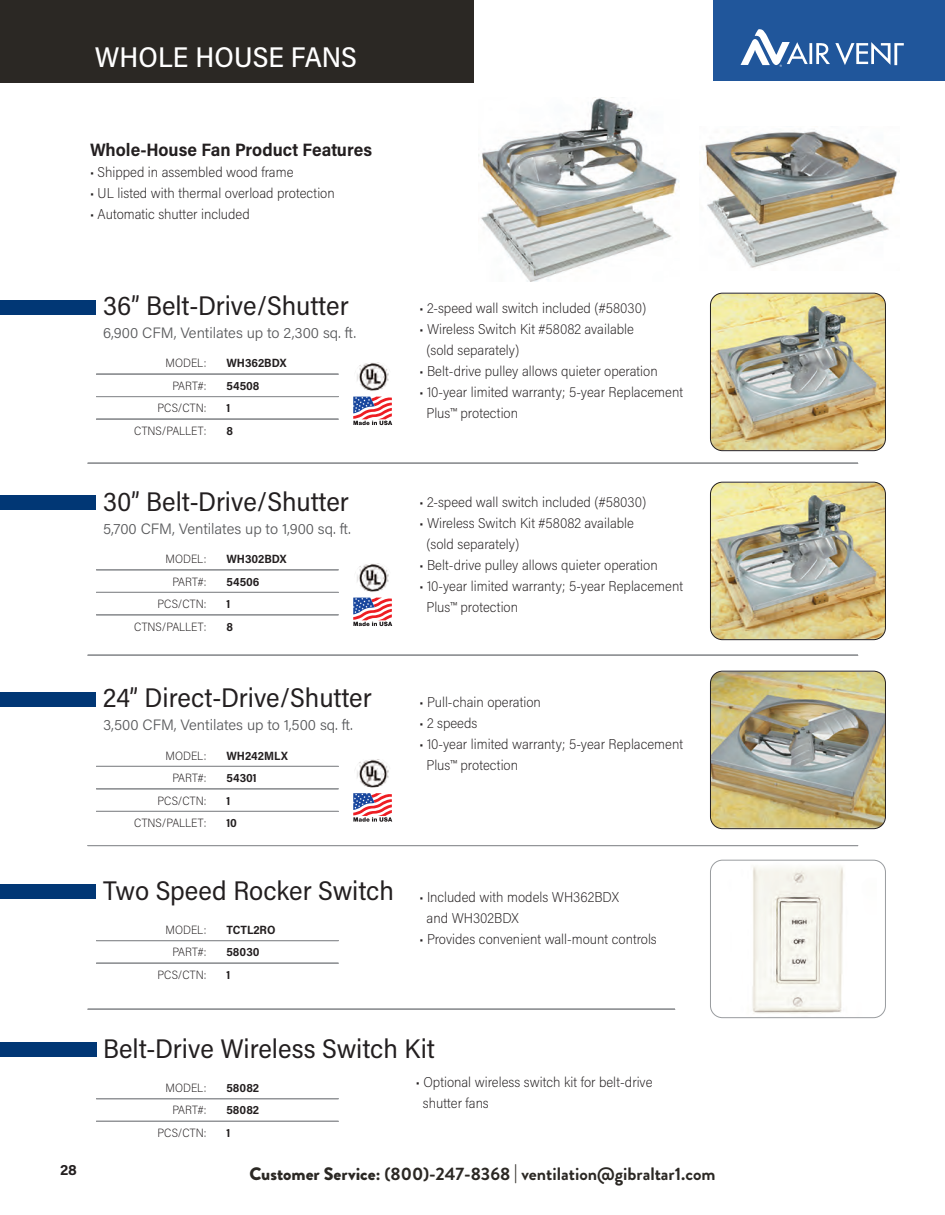
<style>
.page{position:relative;width:945px;height:1215px;background:#fff}
.page>*{position:absolute;margin:0;border:0;box-sizing:border-box;transform-origin:0 0}
.t1{font:500 28.5px "Acumin Pro Semi Cond";color:#fff}
.t2{font:27px "Acumin Pro Semi Cond";color:#231f20}
.t3{font:700 18px "Brandon Grotesque";color:#2b2824}
.t4{font:700 18px "Acumin Pro Semi Cond";color:#231f20}
.t5{font:300 15px "Acumin Pro";color:#57585a}
.Description_GJ{font:700 15px "Acumin Pro";color:#231f20}
.t6{font:200 14.25px "Acumin Pro Semi Cond";color:#231f20}
.t7{font:200 12px "Acumin Pro Semi Cond";letter-spacing:.01em;color:#231f20}
.t8{font:700 12px "Acumin Pro Semi Cond";color:#231f20}
.s1{font-weight:900}
</style>
<div class="page">
<div style="left:714px;top:0;width:231px;height:81px;background:#20569b"></div>
<svg style="left:741px;top:29px;width:163px;height:38px"></svg>
<div style="left:0;top:0;width:473px;height:82px;background:#2b2824"></div>
<img style="left:481px;top:97px;width:198px;height:185px">
<img style="left:705px;top:129px;width:195px;height:139px">
<img style="left:710px;top:294px;width:175px;height:156px">
<div style="left:710px;top:293px;width:176px;height:158px;border:1px solid #231f20;border-radius:12px"></div>
<img style="left:710px;top:483px;width:175px;height:156px">
<div style="left:710px;top:482px;width:176px;height:158px;border:1px solid #231f20;border-radius:12px"></div>
<img style="left:710px;top:672px;width:175px;height:156px">
<div style="left:710px;top:671px;width:176px;height:158px;border:1px solid #231f20;border-radius:12px"></div>
<img style="left:752px;top:866px;width:92px;height:148px">
<div style="left:710px;top:860px;width:176px;height:158px;border:1px solid #999c9f;border-radius:12px"></div>
<div style="left:0;top:300px;width:96px;height:15px;background:#013775"></div>
<div style="left:0;top:495px;width:96px;height:15px;background:#013775"></div>
<div style="left:0;top:692px;width:96px;height:15px;background:#013775"></div>
<div style="left:0;top:884px;width:96px;height:15px;background:#013775"></div>
<hr style="left:96px;top:374px;width:243px;height:1px;background:#939598">
<hr style="left:96px;top:570px;width:243px;height:1px;background:#939598">
<hr style="left:96px;top:766px;width:243px;height:1px;background:#939598">
<hr style="left:96px;top:940px;width:243px;height:1px;background:#939598">
<hr style="left:96px;top:396px;width:243px;height:1px;background:#939598">
<hr style="left:96px;top:592px;width:243px;height:1px;background:#939598">
<hr style="left:96px;top:789px;width:243px;height:1px;background:#939598">
<hr style="left:96px;top:963px;width:243px;height:1px;background:#939598">
<div style="left:0;top:1042px;width:96px;height:15px;background:#013775"></div>
<hr style="left:96px;top:1098px;width:243px;height:1px;background:#939598">
<hr style="left:96px;top:1121px;width:243px;height:1px;background:#939598">
<hr style="left:96px;top:419px;width:243px;height:1px;background:#939598">
<hr style="left:96px;top:615px;width:243px;height:1px;background:#939598">
<hr style="left:96px;top:811px;width:243px;height:1px;background:#939598">
<hr style="left:88px;top:463px;width:770px;height:1px;background:#939598">
<hr style="left:88px;top:655px;width:770px;height:1px;background:#939598">
<hr style="left:88px;top:845px;width:770px;height:1px;background:#939598">
<hr style="left:88px;top:1009px;width:587px;height:1px;background:#939598">
<img style="left:357px;top:363px;width:32px;height:28px">
<svg style="left:353px;top:397px;width:39px;height:28px"></svg>
<img style="left:357px;top:564px;width:32px;height:28px">
<svg style="left:353px;top:598px;width:39px;height:28px"></svg>
<img style="left:357px;top:759px;width:32px;height:29px">
<svg style="left:353px;top:793px;width:39px;height:29px"></svg>
<p class="t1" style="left:95px;top:38px;width:264px">WHOLE HOUSE FANS</p>
<p class="t4" style="left:90px;top:137px;width:284px">Whole-House Fan Product Features</p>
<p class="t6" style="left:90px;top:162px;width:205px">• Shipped in assembled wood frame</p>
<p class="t6" style="left:90px;top:183px;width:246px">• UL listed with thermal overload protection</p>
<p class="t6" style="left:90px;top:204px;width:161px">• Automatic shutter included</p>
<p class="t2" style="left:103px;top:287px;width:247px">36” Belt-Drive/Shutter</p>
<p class="t5" style="left:103px;top:322px;width:254px">6,900 CFM, Ventilates up to 2,300 sq. ft.</p>
<p class="t7" style="left:165px;top:355px;width:43px">MODEL:</p>
<p class="t7" style="left:172px;top:377px;width:36px">PART#:</p>
<p class="t7" style="left:158px;top:400px;width:50px">PCS/CTN:</p>
<p class="t7" style="left:134px;top:422px;width:74px">CTNS/PALLET:</p>
<p class="t8" style="left:226px;top:355px;width:61px">WH362BDX</p>
<p class="t8" style="left:226px;top:377px;width:35px">54508</p>
<p class="t8" style="left:226px;top:400px;width:5px">1</p>
<p class="t8" style="left:226px;top:422px;width:8px">8</p>
<p class="t2" style="left:103px;top:483px;width:247px">30” Belt-Drive/Shutter</p>
<p class="t5" style="left:103px;top:518px;width:249px">5,700 CFM, Ventilates up to 1,900 sq. ft.</p>
<p class="t7" style="left:165px;top:551px;width:43px">MODEL:</p>
<p class="t7" style="left:172px;top:573px;width:36px">PART#:</p>
<p class="t7" style="left:158px;top:596px;width:50px">PCS/CTN:</p>
<p class="t7" style="left:134px;top:618px;width:74px">CTNS/PALLET:</p>
<p class="t8" style="left:226px;top:550px;width:62px">WH302BDX</p>
<p class="t8" style="left:226px;top:573px;width:35px">54506</p>
<p class="t8" style="left:226px;top:595px;width:5px">1</p>
<p class="t8" style="left:226px;top:618px;width:8px">8</p>
<p class="t2" style="left:103px;top:679px;width:270px">24” Direct-Drive/Shutter</p>
<p class="t5" style="left:103px;top:715px;width:251px">3,500 CFM, Ventilates up to 1,500 sq. ft.</p>
<p class="t7" style="left:165px;top:747px;width:43px">MODEL:</p>
<p class="t7" style="left:172px;top:770px;width:36px">PART#:</p>
<p class="t7" style="left:158px;top:792px;width:50px">PCS/CTN:</p>
<p class="t7" style="left:134px;top:815px;width:74px">CTNS/PALLET:</p>
<p class="t8" style="left:226px;top:747px;width:63px">WH242MLX</p>
<p class="t8" style="left:226px;top:769px;width:32px">54301</p>
<p class="t8" style="left:226px;top:792px;width:5px">1</p>
<p class="t8" style="left:226px;top:814px;width:12px">10</p>
<p class="t2" style="left:103px;top:872px;width:292px">Two Speed Rocker Switch</p>
<p class="t7" style="left:165px;top:921px;width:43px">MODEL:</p>
<p class="t7" style="left:172px;top:944px;width:36px">PART#:</p>
<p class="t7" style="left:158px;top:966px;width:50px">PCS/CTN:</p>
<p class="t8" style="left:226px;top:921px;width:51px">TCTL2RO</p>
<p class="t8" style="left:226px;top:944px;width:35px">58030</p>
<p class="t8" style="left:226px;top:966px;width:5px">1</p>
<p class="t6" style="left:419px;top:298px;width:228px">• 2-speed wall switch included (#58030)</p>
<p class="t6" style="left:419px;top:319px;width:216px">• Wireless Switch Kit #58082 available</p>
<p class="t6" style="left:427px;top:340px;width:94px">(sold separately)</p>
<p class="t6" style="left:419px;top:361px;width:240px">• Belt-drive pulley allows quieter operation</p>
<p class="t6" style="left:419px;top:382px;width:265px">• 10-year limited warranty; 5-year Replacement</p>
<p class="t6" style="left:427px;top:403px;width:93px">Plus™ protection</p>
<p class="t6" style="left:419px;top:493px;width:228px">• 2-speed wall switch included (#58030)</p>
<p class="t6" style="left:419px;top:514px;width:216px">• Wireless Switch Kit #58082 available</p>
<p class="t6" style="left:427px;top:535px;width:94px">(sold separately)</p>
<p class="t6" style="left:419px;top:556px;width:240px">• Belt-drive pulley allows quieter operation</p>
<p class="t6" style="left:419px;top:577px;width:265px">• 10-year limited warranty; 5-year Replacement</p>
<p class="t6" style="left:427px;top:598px;width:93px">Plus™ protection</p>
<p class="t6" style="left:419px;top:693px;width:123px">• Pull-chain operation</p>
<p class="t6" style="left:419px;top:714px;width:59px">• 2 speeds</p>
<p class="t6" style="left:419px;top:735px;width:265px">• 10-year limited warranty; 5-year Replacement</p>
<p class="t6" style="left:427px;top:756px;width:93px">Plus™ protection</p>
<p class="t6" style="left:419px;top:887px;width:201px">• Included with models WH362BDX</p>
<p class="t6" style="left:427px;top:908px;width:94px">and WH302BDX</p>
<p class="t6" style="left:419px;top:929px;width:239px">• Provides convenient wall-mount controls</p>
<p class="t2" style="left:103px;top:1030px;width:333px">Belt-Drive Wireless Switch Kit</p>
<p class="t7" style="left:165px;top:1080px;width:43px">MODEL:</p>
<p class="t7" style="left:172px;top:1102px;width:36px">PART#:</p>
<p class="t7" style="left:158px;top:1125px;width:50px">PCS/CTN:</p>
<p class="t6" style="left:416px;top:1072px;width:238px">• Optional wireless switch kit for belt-drive</p>
<p class="t6" style="left:423px;top:1093px;width:67px">shutter fans</p>
<p class="t8" style="left:226px;top:1079px;width:34px">58082</p>
<p class="t8" style="left:226px;top:1102px;width:34px">58082</p>
<p class="t8" style="left:226px;top:1124px;width:5px">1</p>
<p class="Description_GJ" style="left:60px;top:1159px;width:19px">28</p>
<p class="t3" style="left:249px;top:1161px;width:468px"><span class="s1">Customer Service:</span> (800)-247-8368 | ventilation@gibraltar1.com</p>
</div>
